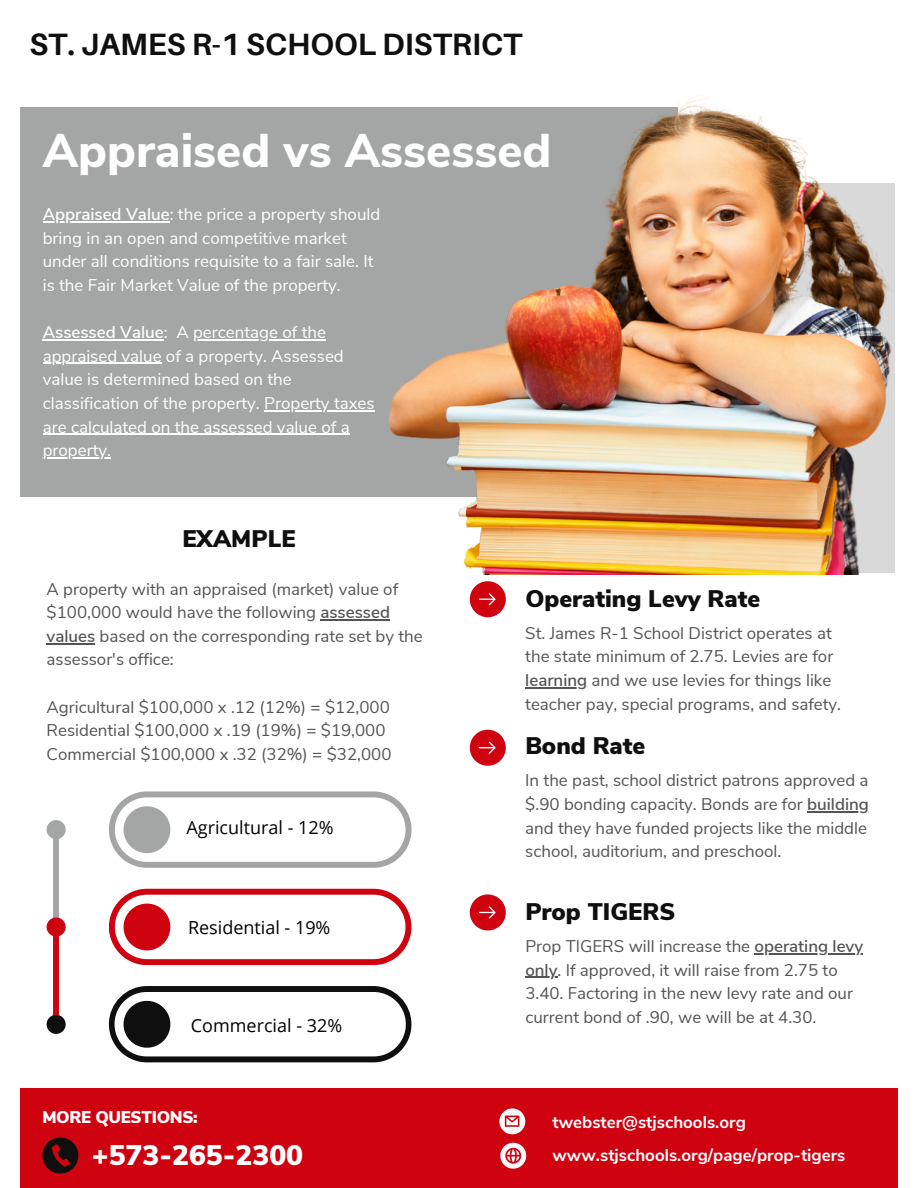
<style>
.page{position:relative;width:918px;height:1188px;background:#fff}
.page>*{position:absolute;margin:0;border:0;box-sizing:border-box;transform-origin:0 0}
.t1{font:800 47.25px "Nunito Sans";color:#fff}
.t2{font:700 30.9px "Aileron";color:#0f0f0f}
.t3{font:900 28.2px "Nunito Sans";color:#fff}
.t4{font:900 24px "Nunito Sans";color:#0f0f0f}
.t5{font:18px "Open Sans";color:#000}
.t6{font:16.95px/23.7px "Nunito Sans";color:#545454}
.t7{font:16.95px/23.7px "Nunito Sans";color:#fff}
.t8{font:700 16.95px "Nunito Sans";color:#fff}
.t9{font:900 16.95px "Nunito Sans";letter-spacing:-.02em;color:#fff}
.s1{font-weight:600}
</style>
<div class="page">
<div style="left:20px;top:107px;width:658px;height:390px;background:#a4a6a6"></div>
<div style="left:20px;top:1088px;width:878px;height:100px;background:#cf0210"></div>
<svg style="left:470px;top:581px;width:36px;height:36px"></svg>
<svg style="left:470px;top:730px;width:36px;height:36px"></svg>
<svg style="left:470px;top:894px;width:36px;height:36px"></svg>
<svg style="left:42px;top:1137px;width:36px;height:36px"></svg>
<svg style="left:499px;top:1108px;width:26px;height:26px"></svg>
<svg style="left:500px;top:1143px;width:26px;height:26px"></svg>
<img style="left:388px;top:97px;width:507px;height:478px">
<div style="left:53px;top:830px;width:6px;height:97px;background:#a4a6a6"></div>
<div style="left:53px;top:927px;width:6px;height:97px;background:#cf0210"></div>
<svg style="left:109px;top:791px;width:303px;height:77px"></svg>
<svg style="left:109px;top:889px;width:302px;height:76px"></svg>
<svg style="left:109px;top:986px;width:302px;height:76px"></svg>
<svg style="left:47px;top:820px;width:19px;height:19px"></svg>
<svg style="left:47px;top:917px;width:19px;height:19px"></svg>
<svg style="left:47px;top:1015px;width:19px;height:19px"></svg>
<hr style="left:43px;top:221px;width:127px;height:1px;background:#fff">
<hr style="left:43px;top:339px;width:121px;height:1px;background:#fff">
<hr style="left:193px;top:339px;width:133px;height:1px;background:#fff">
<hr style="left:43px;top:363px;width:119px;height:1px;background:#fff">
<hr style="left:264px;top:410px;width:111px;height:1px;background:#fff">
<hr style="left:43px;top:434px;width:307px;height:1px;background:#fff">
<hr style="left:43px;top:457px;width:68px;height:2px;background:#fff">
<hr style="left:320px;top:619px;width:70px;height:1px;background:#545454">
<hr style="left:47px;top:643px;width:48px;height:1px;background:#545454">
<hr style="left:525px;top:687px;width:62px;height:1px;background:#545454">
<hr style="left:807px;top:811px;width:62px;height:1px;background:#545454">
<hr style="left:755px;top:953px;width:108px;height:1px;background:#545454">
<hr style="left:525px;top:977px;width:32px;height:1px;background:#545454">
<h2 class="t2" style="left:29px;top:25px;width:495px">ST. JAMES R-1 SCHOOL DISTRICT</h2>
<h1 class="t1" style="left:43px;top:119px;width:510px">Appraised vs Assessed</h1>
<p class="t7" style="left:43px;top:203px;width:339px"><span class="s1">Appraised Value</span>: the price a property should bring in an open and competitive market under all conditions requisite to a fair sale. It is the Fair Market Value of the property.</p>
<p class="t7" style="left:43px;top:321px;width:333px"><span class="s1">Assessed Value</span>: A percentage of the appraised value of a property. Assessed value is determined based on the classification of the property. Property taxes are calculated on the assessed value of a property.</p>
<h3 class="t4" style="left:182px;top:523px;width:115px">EXAMPLE</h3>
<p class="t6" style="left:47px;top:577px;width:378px">A property with an appraised (market) value of $100,000 would have the following <span class="s1">assessed values</span> based on the corresponding rate set by the assessor's office:</p>
<p class="t6" style="left:47px;top:695px;width:346px">Agricultural $100,000 x .12 (12%) = $12,000<br>Residential $100,000 x .19 (19%) = $19,000<br>Commercial $100,000 x .32 (32%) = $32,000</p>
<p class="t5" style="left:187px;top:815px;width:148px">Agricultural - 12%</p>
<p class="t5" style="left:188px;top:914px;width:144px">Residential - 19%</p>
<p class="t5" style="left:191px;top:1013px;width:153px">Commercial - 32%</p>
<h3 class="t4" style="left:525px;top:583px;width:236px">Operating Levy Rate</h3>
<p class="t6" style="left:525px;top:621px;width:317px">St. James R-1 School District operates at the state minimum of 2.75. Levies are for <span class="s1">learning</span> and we use levies for things like teacher pay, special programs, and safety.</p>
<h3 class="t4" style="left:525px;top:730px;width:122px">Bond Rate</h3>
<p class="t6" style="left:525px;top:769px;width:345px;text-align:justify">In the past, school district patrons approved a $.90 bonding capacity. Bonds are for <span class="s1">building </span>and they have funded projects like the middle school, auditorium, and preschool.</p>
<h3 class="t4" style="left:525px;top:896px;width:152px">Prop TIGERS</h3>
<p class="t6" style="left:525px;top:935px;width:339px">Prop TIGERS will increase the <span class="s1">operating levy only</span>. If approved, it will raise from 2.75 to 3.40. Factoring in the new levy rate and our current bond of .90, we will be at 4.30.</p>
<p class="t9" style="left:42px;top:1106px;width:157px">MORE QUESTIONS:</p>
<p class="t8" style="left:552px;top:1111px;width:195px">twebster@stjschools.org</p>
<h3 class="t3" style="left:92px;top:1137px;width:213px">+573-265-2300</h3>
<p class="t8" style="left:552px;top:1144px;width:295px">www.stjschools.org/page/prop-tigers</p>
</div>
